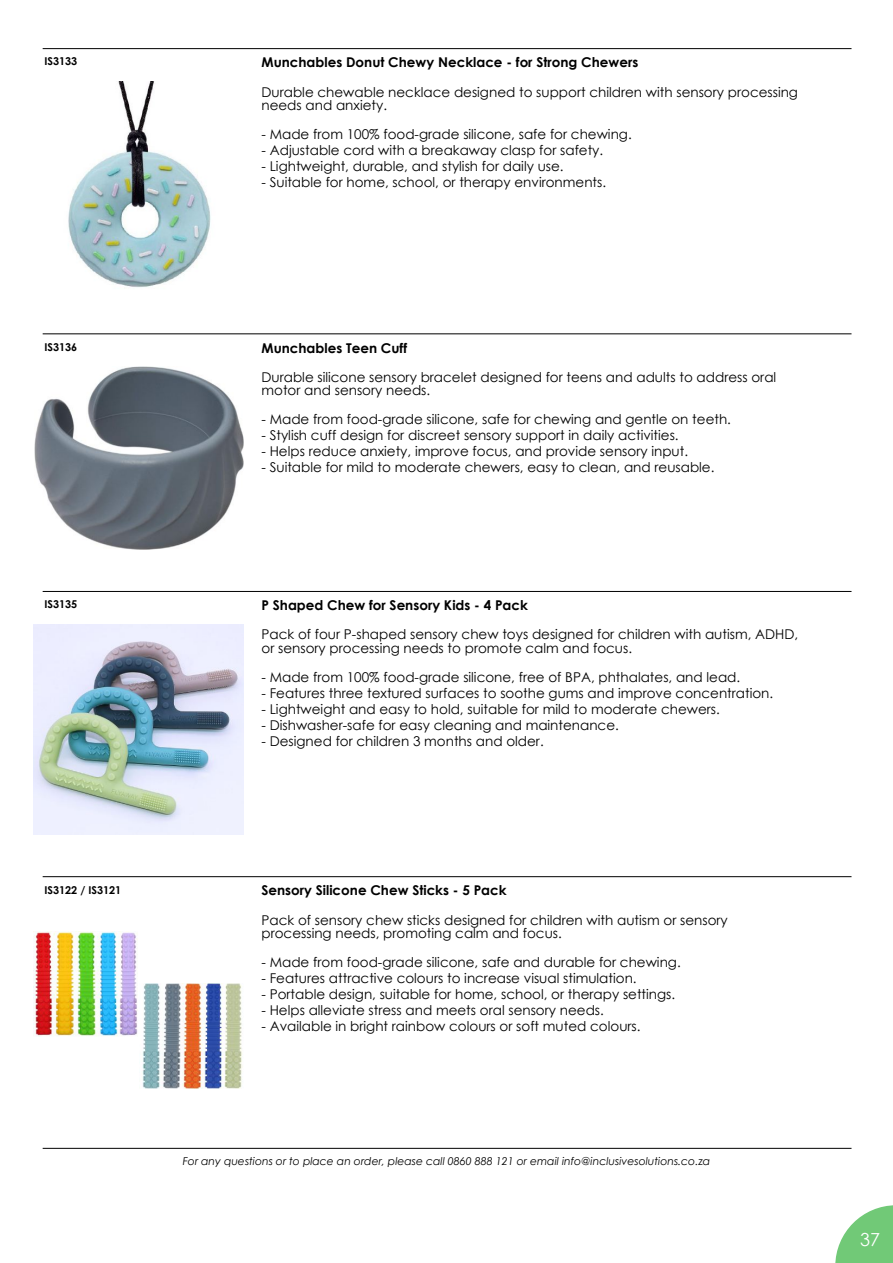
<style>
.page{position:relative;width:893px;height:1263px;background:#fff}
.page>*{position:absolute;margin:0;border:0;box-sizing:border-box;transform-origin:0 0}
.t1{font:18px "Century Gothic";color:#fff}
.t2{font:13.5px "Century Gothic";color:#000}
.t3{font:700 13.5px "Century Gothic";color:#000}
.t4{font:italic 10.8px "Century Gothic";color:#000}
.t5{font:700 10.8px "Century Gothic";color:#000}
</style>
<div class="page">
<hr style="left:43px;top:48px;width:808px;height:1px;background:#000">
<img style="left:68px;top:82px;width:143px;height:206px">
<hr style="left:43px;top:334px;width:808px;height:1px;background:#000">
<img style="left:35px;top:367px;width:209px;height:182px">
<hr style="left:43px;top:591px;width:808px;height:1px;background:#000">
<img style="left:34px;top:624px;width:210px;height:210px">
<hr style="left:43px;top:876px;width:808px;height:1px;background:#000">
<img style="left:34px;top:932px;width:104px;height:104px">
<img style="left:142px;top:984px;width:101px;height:104px">
<hr style="left:43px;top:1148px;width:808px;height:1px;background:#000">
<svg style="left:835px;top:1205px;width:58px;height:58px"></svg>
<p class="t5" style="left:44px;top:57px;width:34px">IS3133</p>
<p class="t3" style="left:261px;top:57px;width:378px">Munchables Donut Chewy Necklace - for Strong Chewers</p>
<p class="t2" style="left:261px;top:86px;width:538px">Durable chewable necklace designed to support children with sensory processing</p>
<p class="t2" style="left:261px;top:100px;width:127px">needs and anxiety.</p>
<p class="t2" style="left:261px;top:129px;width:372px">- Made from 100% food-grade silicone, safe for chewing.</p>
<p class="t2" style="left:261px;top:145px;width:343px">- Adjustable cord with a breakaway clasp for safety.</p>
<p class="t2" style="left:261px;top:161px;width:304px">- Lightweight, durable, and stylish for daily use.</p>
<p class="t2" style="left:261px;top:177px;width:346px">- Suitable for home, school, or therapy environments.</p>
<p class="t5" style="left:44px;top:343px;width:34px">IS3136</p>
<p class="t3" style="left:261px;top:342px;width:147px">Munchables Teen Cuff</p>
<p class="t2" style="left:261px;top:372px;width:516px">Durable silicone sensory bracelet designed for teens and adults to address oral</p>
<p class="t2" style="left:261px;top:385px;width:170px">motor and sensory needs.</p>
<p class="t2" style="left:261px;top:414px;width:471px">- Made from food-grade silicone, safe for chewing and gentle on teeth.</p>
<p class="t2" style="left:261px;top:430px;width:419px">- Stylish cuff design for discreet sensory support in daily activities.</p>
<p class="t2" style="left:261px;top:446px;width:428px">- Helps reduce anxiety, improve focus, and provide sensory input.</p>
<p class="t2" style="left:261px;top:462px;width:454px">- Suitable for mild to moderate chewers, easy to clean, and reusable.</p>
<p class="t5" style="left:44px;top:600px;width:34px">IS3135</p>
<p class="t3" style="left:261px;top:600px;width:268px">P Shaped Chew for Sensory Kids - 4 Pack</p>
<p class="t2" style="left:261px;top:629px;width:538px">Pack of four P-shaped sensory chew toys designed for children with autism, ADHD,</p>
<p class="t2" style="left:261px;top:643px;width:372px">or sensory processing needs to promote calm and focus.</p>
<p class="t2" style="left:261px;top:672px;width:480px">- Made from 100% food-grade silicone, free of BPA, phthalates, and lead.</p>
<p class="t2" style="left:261px;top:688px;width:513px">- Features three textured surfaces to soothe gums and improve concentration.</p>
<p class="t2" style="left:261px;top:704px;width:460px">- Lightweight and easy to hold, suitable for mild to moderate chewers.</p>
<p class="t2" style="left:261px;top:719px;width:359px">- Dishwasher-safe for easy cleaning and maintenance.</p>
<p class="t2" style="left:261px;top:735px;width:284px">- Designed for children 3 months and older.</p>
<p class="t5" style="left:44px;top:885px;width:78px">IS3122 / IS3121</p>
<p class="t3" style="left:261px;top:885px;width:247px">Sensory Silicone Chew Sticks - 5 Pack</p>
<p class="t2" style="left:261px;top:914px;width:468px">Pack of sensory chew sticks designed for children with autism or sensory</p>
<p class="t2" style="left:261px;top:928px;width:302px">processing needs, promoting calm and focus.</p>
<p class="t2" style="left:261px;top:957px;width:421px">- Made from food-grade silicone, safe and durable for chewing.</p>
<p class="t2" style="left:261px;top:973px;width:377px">- Features attractive colours to increase visual stimulation.</p>
<p class="t2" style="left:261px;top:989px;width:415px">- Portable design, suitable for home, school, or therapy settings.</p>
<p class="t2" style="left:261px;top:1005px;width:344px">- Helps alleviate stress and meets oral sensory needs.</p>
<p class="t2" style="left:261px;top:1021px;width:381px">- Available in bright rainbow colours or soft muted colours.</p>
<p class="t4" style="left:183px;top:1157px;width:529px">For any questions or to place an order, please call 0860 888 121 or email info@inclusivesolutions.co.za</p>
<h1 class="t1" style="left:860px;top:1227px;width:21px">37</h1>
</div>
